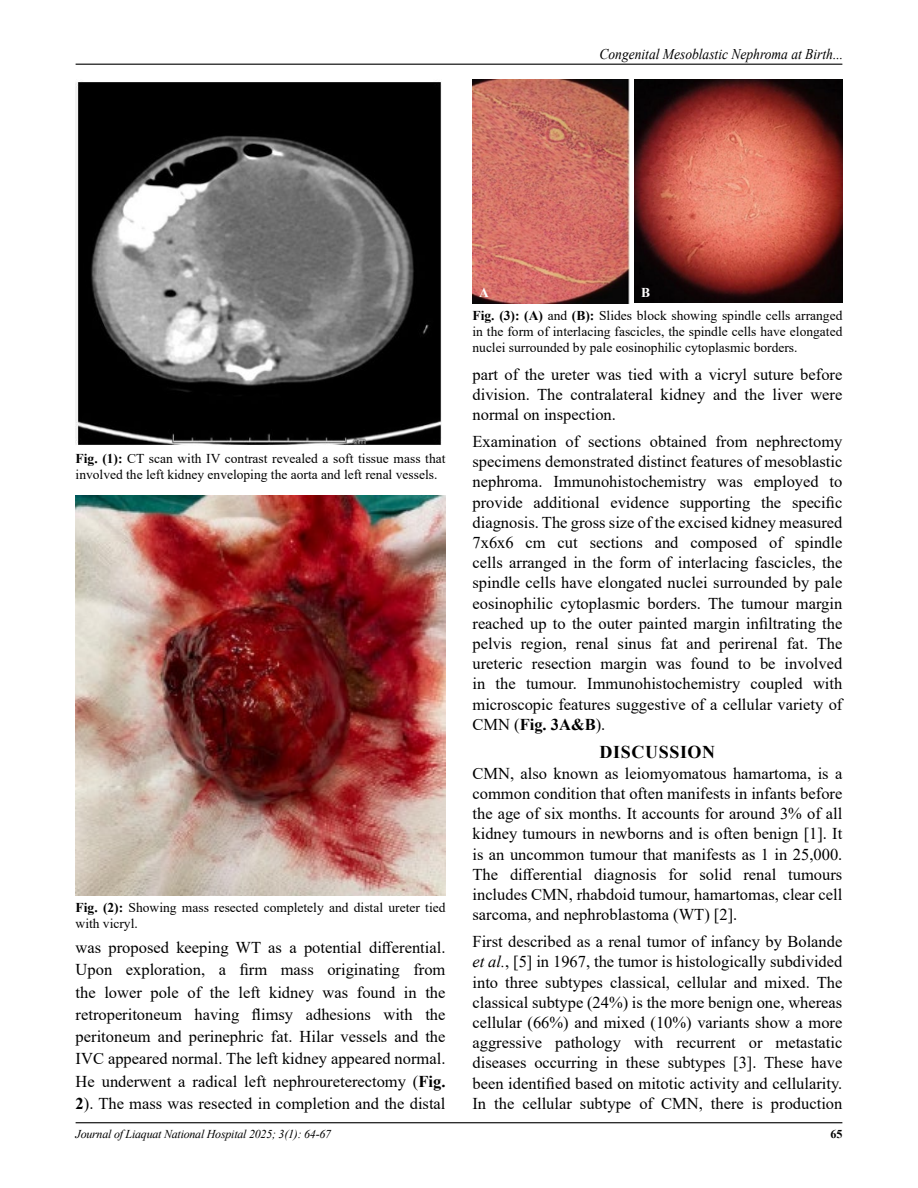
<style>
.page{position:relative;width:918px;height:1188px;background:#fff}
.page>*{position:absolute;margin:0;border:0;box-sizing:border-box;transform-origin:0 0}
.t1{font:700 18px "Times New Roman";letter-spacing:.035em;color:#000}
.t2{font:16.5px/20.2px "Times New Roman";color:#000;text-align:justify}
.t3{font:italic 14.85px "Times New Roman";color:#000;scale:.91 1}
.t4{font:13.5px/16.2px "Times New Roman";color:#000}
.t5{font:700 13.5px "Times New Roman";color:#fff}
.t6{font:italic 12px "Times New Roman";letter-spacing:-.02em;color:#000}
.t7{font:700 12px "Times New Roman";color:#000}
.s1{font-weight:700}
.s2{font-style:italic}
</style>
<div class="page">
<hr style="left:76px;top:64px;width:766px;height:1px;background:#000">
<hr style="left:76px;top:1122px;width:766px;height:1px;background:#000">
<img style="left:472px;top:79px;width:157px;height:224px">
<img style="left:634px;top:79px;width:208px;height:224px">
<img style="left:76px;top:82px;width:366px;height:363px">
<img style="left:76px;top:496px;width:370px;height:400px">
<p class="t3" style="left:600px;top:44px;width:269px">Congenital Mesoblastic Nephroma at Birth...</p>
<p class="t5" style="left:479px;top:283px;width:11px">A</p>
<p class="t5" style="left:641px;top:283px;width:11px">B</p>
<p class="t4" style="left:76px;top:450px;width:371px"><span class="s1">Fig. (1):</span> CT scan with IV contrast revealed a soft tissue mass that involved the left kidney enveloping the aorta and left renal vessels.</p>
<p class="t4" style="left:76px;top:899px;width:371px"><span class="s1">Fig. (2):</span> Showing mass resected completely and distal ureter tied with vicryl.</p>
<p class="t2" style="left:76px;top:936px;width:371px;line-height:22.2px">was proposed keeping WT as a potential differential.<br>Upon exploration, a firm mass originating from the lower pole of the left kidney was found in the retroperitoneum having flimsy adhesions with the peritoneum and perinephric fat. Hilar vessels and the IVC appeared normal. The left kidney appeared normal.<br>He underwent a radical left nephroureterectomy (<span class="s1">Fig.<br>2</span>). The mass was resected in completion and the distal</p>
<p class="t4" style="left:472px;top:306px;width:371px;text-align:justify"><span class="s1">Fig. (3): (A)</span> and <span class="s1">(B):</span> Slides block showing spindle cells arranged in the form of interlacing fascicles, the spindle cells have elongated nuclei surrounded by pale eosinophilic cytoplasmic borders.</p>
<p class="t2" style="left:473px;top:363px;width:371px">part of the ureter was tied with a vicryl suture before division. The contralateral kidney and the liver were normal on inspection.</p>
<p class="t2" style="left:473px;top:431px;width:371px">Examination of sections obtained from nephrectomy specimens demonstrated distinct features of mesoblastic nephroma. Immunohistochemistry was employed to provide additional evidence supporting the specific diagnosis. The gross size of the excised kidney measured 7x6x6 cm cut sections and composed of spindle cells arranged in the form of interlacing fascicles, the spindle cells have elongated nuclei surrounded by pale eosinophilic cytoplasmic borders. The tumour margin reached up to the outer painted margin infiltrating the pelvis region, renal sinus fat and perirenal fat. The ureteric resection margin was found to be involved in the tumour. Immunohistochemistry coupled with microscopic features suggestive of a cellular variety of CMN (<span class="s1">Fig. 3A&amp;B</span>).</p>
<p class="t1" style="left:600px;top:739px;width:117px">DISCUSSION</p>
<p class="t2" style="left:472px;top:763px;width:371px">CMN, also known as leiomyomatous hamartoma, is a common condition that often manifests in infants before the age of six months. It accounts for around 3% of all kidney tumours in newborns and is often benign [1]. It is an uncommon tumour that manifests as 1 in 25,000.<br>The differential diagnosis for solid renal tumours includes CMN, rhabdoid tumour, hamartomas, clear cell sarcoma, and nephroblastoma (WT) [2].</p>
<p class="t2" style="left:472px;top:931px;width:371px">First described as a renal tumor of infancy by Bolande <span class="s2">et al.</span>, [5] in 1967, the tumor is histologically subdivided into three subtypes classical, cellular and mixed. The classical subtype (24%) is the more benign one, whereas cellular (66%) and mixed (10%) variants show a more aggressive pathology with recurrent or metastatic diseases occurring in these subtypes [3]. These have been identified based on mitotic activity and cellularity.<br>In the cellular subtype of CMN, there is production</p>
<p class="t6" style="left:76px;top:1126px;width:257px">Journal of Liaquat National Hospital 2025; 3(1): 64-67</p>
<p class="t7" style="left:831px;top:1125px;width:13px">65</p>
</div>
